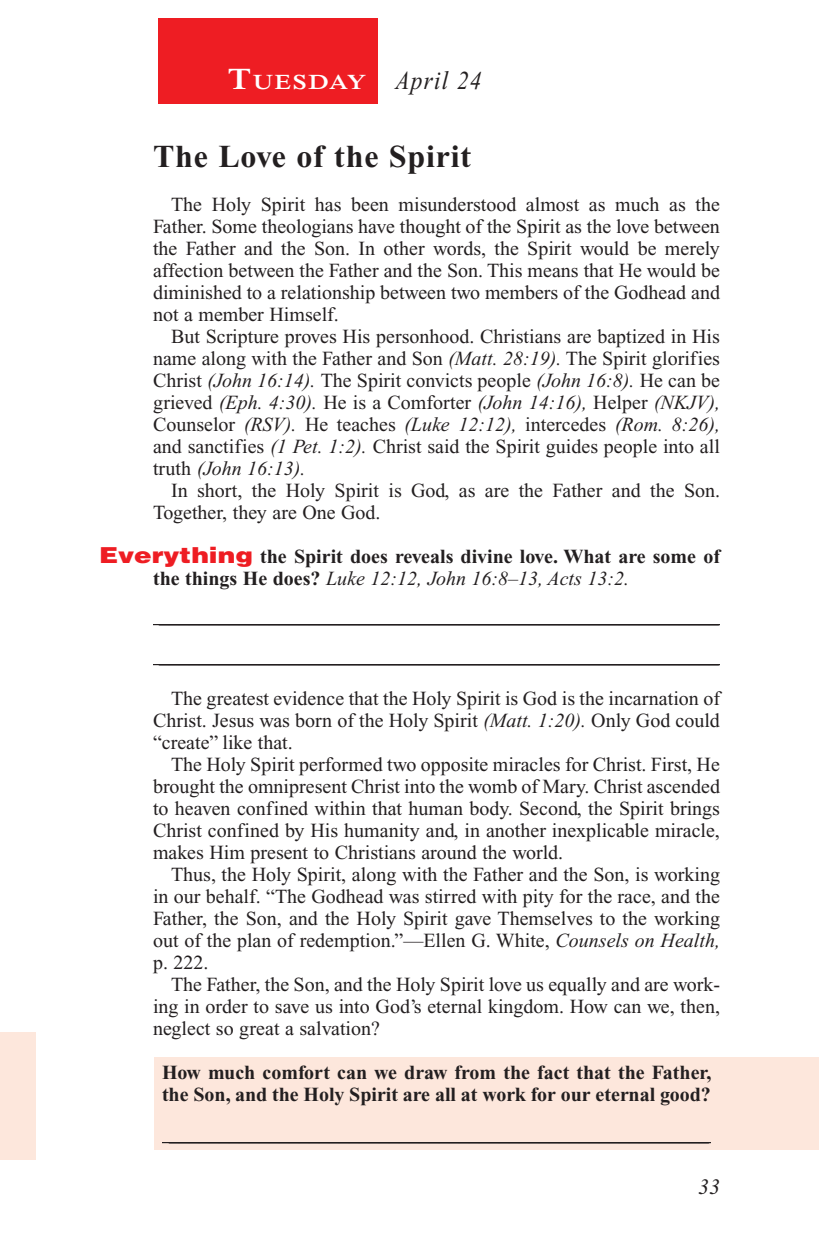
<style>
.page{position:relative;width:819px;height:1260px;background:#fff}
.page>*{position:absolute;margin:0;border:0;box-sizing:border-box;transform-origin:0 0}
.Head{font:700 32px "Times New Roman PS Std";letter-spacing:.025em;color:#231f20}
.Lesson_Dates{font:italic 26px "Times New Roman PS Std";letter-spacing:.05em;color:#231f20;scale:.9 1}
.t1{font:italic 22px "Times New Roman PS Std";color:#231f20}
.Daily_Header{font:600 21px "Times NRMT Std";letter-spacing:.07em;color:#fff;scale:1.1 1}
.Body{font:20px/22px "Times New Roman PS Std";color:#231f20;text-align:justify}
.Blank_Lines{font:20px "Times New Roman PS Std";color:#231f20}
.Question{font:700 20px/22px "Times New Roman PS Std";color:#231f20}
.x-screened_box-text{font:700 20px/22px "Times New Roman PS Std";color:#231f20}
.Blank_Lines_In_Scree{font:20px "Times New Roman PS Std";color:#231f20}
.s1{font-size:30px}
.s2{font-style:italic}
.s3{font-family:"Helvetica LT Std";font-weight:900;font-size:22px;color:#ee1d23}
.s4{font-weight:400;font-style:italic}
</style>
<div class="page">
<div style="left:158px;top:18px;width:220px;height:86px;background:#ee1d23"></div>
<div style="left:155px;top:1058px;width:664px;height:92px;background:#fde7dc"></div>
<div style="left:0;top:1032px;width:36px;height:128px;background:#fde7dc"></div>
<hr style="left:153px;top:624px;width:567px;height:1px;background:#231f20">
<hr style="left:153px;top:664px;width:567px;height:1px;background:#231f20">
<hr style="left:162px;top:1142px;width:549px;height:1px;background:#231f20">
<p class="Daily_Header" style="left:228px;top:70px;width:127px"><span class="s1">T</span>UESDAY</p>
<p class="Lesson_Dates" style="left:396px;top:66px;width:97px">April 24</p>
<p class="Head" style="left:153px;top:138px;width:320px">The Love of the Spirit</p>
<p class="Body" style="left:153px;top:193px;width:569px;text-indent:18px">The Holy Spirit has been misunderstood almost as much as the Father. Some theologians have thought of the Spirit as the love between the Father and the Son. In other words, the Spirit would be merely affection between the Father and the Son. This means that He would be diminished to a relationship between two members of the Godhead and not a member Himself.</p>
<p class="Body" style="left:153px;top:325px;width:569px;text-indent:18px">But Scripture proves His personhood. Christians are baptized in His name along with the Father and Son <span class="s2">(Matt. 28:19).</span> The Spirit glorifies Christ <span class="s2">(John 16:14).</span> The Spirit convicts people <span class="s2">(John 16:8).</span> He can be grieved <span class="s2">(Eph. 4:30).</span> He is a Comforter <span class="s2">(John 14:16),</span> Helper <span class="s2">(NKJV), </span>Counselor <span class="s2">(RSV).</span> He teaches <span class="s2">(Luke 12:12),</span> intercedes <span class="s2">(Rom. 8:26), </span>and sanctifies <span class="s2">(1 Pet. 1:2).</span> Christ said the Spirit guides people into all truth <span class="s2">(John 16:13).</span></p>
<p class="Body" style="left:153px;top:479px;width:569px;text-indent:18px">In short, the Holy Spirit is God, as are the Father and the Son.<br>Together, they are One God.</p>
<p class="Question" style="left:153px;top:545px;width:568px;text-indent:-54px"><span class="s3">Everything</span> the Spirit does reveals divine love. What are some of the things He does? <span class="s4">Luke 12:12, John 16:8–13, Acts 13:2.</span></p>
<p class="Blank_Lines" style="left:159px;top:605px;width:561px">________________________________________________________</p>
<p class="Blank_Lines" style="left:159px;top:645px;width:561px">________________________________________________________</p>
<p class="Body" style="left:153px;top:687px;width:571px;text-indent:18px">The greatest evidence that the Holy Spirit is God is the incarnation of Christ. Jesus was born of the Holy Spirit <span class="s2">(Matt. 1:20).</span> Only God could “create” like that.</p>
<p class="Body" style="left:153px;top:753px;width:569px;text-indent:18px">The Holy Spirit performed two opposite miracles for Christ. First, He brought the omnipresent Christ into the womb of Mary. Christ ascended to heaven confined within that human body. Second, the Spirit brings Christ confined by His humanity and, in another inexplicable miracle, makes Him present to Christians around the world.</p>
<p class="Body" style="left:153px;top:863px;width:569px;text-indent:18px">Thus, the Holy Spirit, along with the Father and the Son, is working in our behalf. “The Godhead was stirred with pity for the race, and the Father, the Son, and the Holy Spirit gave Themselves to the working out of the plan of redemption.”—Ellen G. White, <span class="s2">Counsels on Health, </span>p. 222.</p>
<p class="Body" style="left:153px;top:973px;width:569px;text-indent:18px">The Father, the Son, and the Holy Spirit love us equally and are work&shy;ing in order to save us into God’s eternal kingdom. How can we, then, neglect so great a salvation?</p>
<p class="x-screened_box-text" style="left:162px;top:1061px;width:551px">How much comfort can we draw from the fact that the Father, the Son, and the Holy Spirit are all at work for our eternal good?</p>
<p class="Blank_Lines_In_Scree" style="left:169px;top:1123px;width:541px">______________________________________________________</p>
<p class="t1" style="left:698px;top:1175px;width:23px">33</p>
</div>
